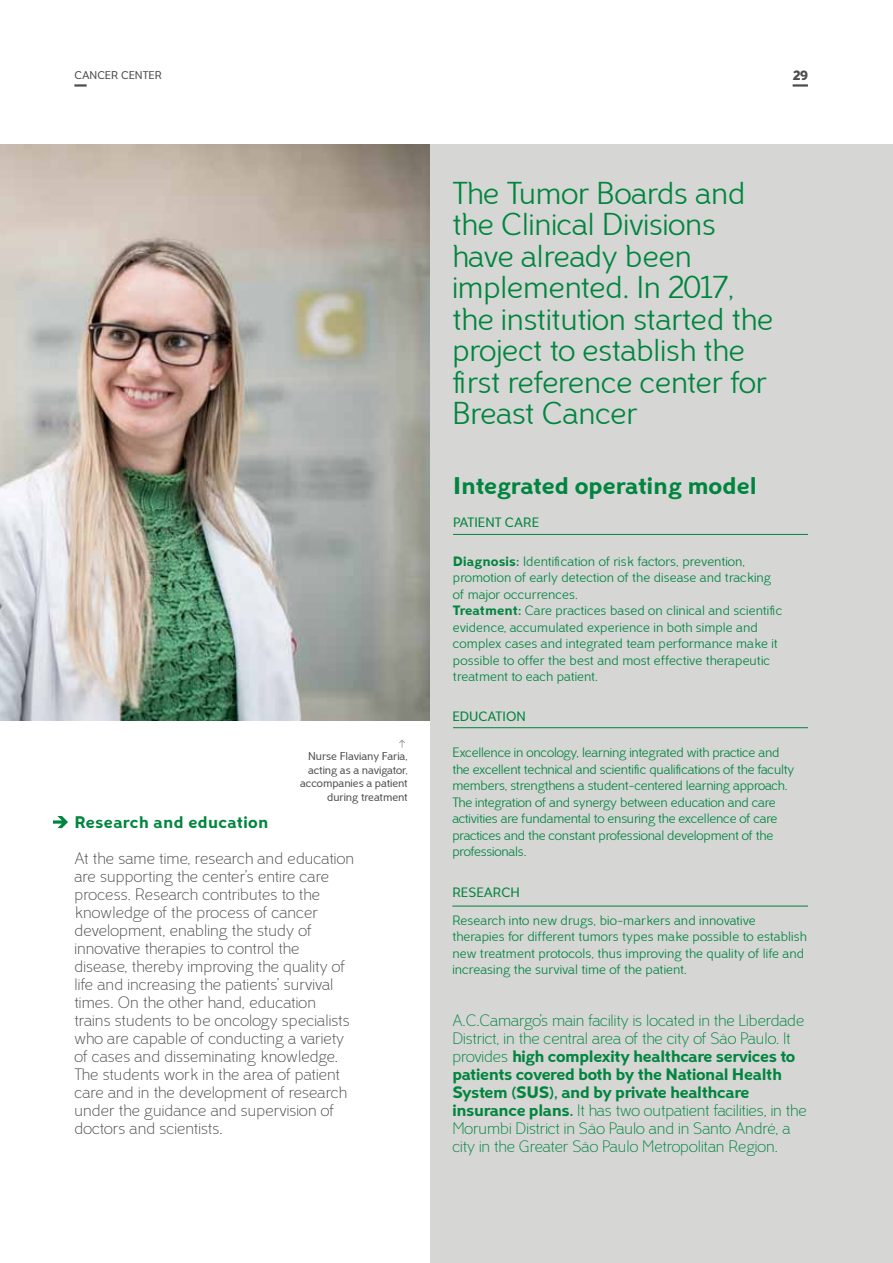
<style>
.page{position:relative;width:893px;height:1263px;background:#fff}
.page>*{position:absolute;margin:0;border:0;box-sizing:border-box;transform-origin:0 0}
.t1{font:31.5px/31.5px "Carmen Leve";color:#00853e}
.t2{font:24px "Carmen Forte";color:#00853e}
.t3{font:16.65px "Carmen Forte";letter-spacing:.02em;color:#00853e}
.t4{font:16.5px/18px "Carmen Fina";letter-spacing:.01em;color:#4d4d4f}
.t5{font:16.5px/18px "Carmen Fina";color:#00853e}
.t6{font:16.5px/18px "Carmen Forte";letter-spacing:-.02em;color:#00853e}
.t7{font:13.5px/16.5px "Carmen Leve";letter-spacing:-.005em;color:#00853e}
.t8{font:13.5px "Carmen";color:#00853e}
.t9{font:13.5px "Carmen Forte";color:#4d4d4f}
.t10{font:11.25px/13.5px "Carmen";color:#4d4d4f;text-align:right}
.s1{font-family:"Carmen Forte"}
.s2{font-family:"Carmen Fina"}
</style>
<div class="page">
<img style="left:0;top:144px;width:430px;height:576px">
<div style="left:430px;top:144px;width:463px;height:1119px;background:#d6d6d5"></div>
<hr style="left:453px;top:727px;width:355px;height:1px;background:#00853e">
<hr style="left:452px;top:906px;width:356px;height:1px;background:#00853e">
<hr style="left:453px;top:534px;width:355px;height:1px;background:#00853e">
<svg style="left:53px;top:816px;width:15px;height:12px"></svg>
<svg style="left:399px;top:740px;width:6px;height:8px"></svg>
<svg style="left:74px;top:84px;width:13px;height:3px"></svg>
<hr style="left:793px;top:84px;width:15px;height:3px;background:#4d4d4f">
<p class="t10" style="left:74px;top:69px;width:16px">Cancer</p>
<p class="t10" style="left:121px;top:69px;width:16px">Center</p>
<p class="t9" style="left:793px;top:67px;width:17px">29</p>
<h1 class="t1" style="left:452px;top:178px;width:322px">The Tumor Boards and the Clinical Divisions have already been implemented. In 2017, the institution started the project to establish the first reference center for<br>Breast Cancer</h1>
<h2 class="t2" style="left:453px;top:471px;width:305px">Integrated operating model</h2>
<p class="t8" style="left:453px;top:514px;width:88px">PATIENT CARE</p>
<p class="t7" style="left:453px;top:553px;width:331px"><span class="s1">Diagnosis:</span> Identification of risk factors, prevention, promotion of early detection of the disease and tracking of major occurrences.<br><span class="s1">Treatment:</span> Care practices based on clinical and scientific evidence, accumulated experience in both simple and complex cases and integrated team performance make it possible to offer the best and most effective therapeutic treatment to each patient.</p>
<p class="t10" style="left:300px;top:749px;width:109px">Nurse Flaviany Faria, acting as a navigator, accompanies a patient during treatment</p>
<p class="t3" style="left:74px;top:812px;width:195px">Research and education</p>
<p class="t4" style="left:74px;top:850px;width:281px">At the same time, research and education are supporting the center’s entire care process. Research contributes to the knowledge of the process of cancer development, enabling the study of innovative therapies to control the disease, thereby improving the quality of life and increasing the patients’ survival times. On the other hand, education trains students to be oncology specialists who are capable of conducting a variety of cases and disseminating knowledge.<br>The students work in the area of patient care and in the development of research under the guidance and supervision of doctors and scientists.</p>
<p class="t8" style="left:452px;top:709px;width:75px">EDUCATION</p>
<p class="t7" style="left:452px;top:745px;width:344px">Excellence in oncology, learning integrated with practice and the excellent technical and scientific qualifications of the faculty members, strengthens a student-centered learning approach.<br>The integration of and synergy between education and care activities are fundamental to ensuring the excellence of care practices and the constant professional development of the professionals.</p>
<p class="t8" style="left:452px;top:885px;width:69px">RESEARCH</p>
<p class="t7" style="left:452px;top:912px;width:356px">Research into new drugs, bio-markers and innovative therapies for different tumors types make possible to establish new treatment protocols, thus improving the quality of life and increasing the survival time of the patient.</p>
<p class="t5" style="left:452px;top:1012px;width:353px">A.C.Camargo’s main facility is located in the Liberdade<br>District, in the central area of the city of São Paulo. It</p>
<p class="t6" style="left:452px;top:1047px;width:345px"><span class="s2">provides</span> high complexity healthcare services to patients covered both by the National Health<br>System (SUS), and by private healthcare</p>
<p class="t5" style="left:452px;top:1102px;width:356px"><span class="s1">insurance plans.</span> It has two outpatient facilities, in the<br>Morumbi District in São Paulo and in Santo André, a city in the Greater São Paulo Metropolitan Region.</p>
</div>
